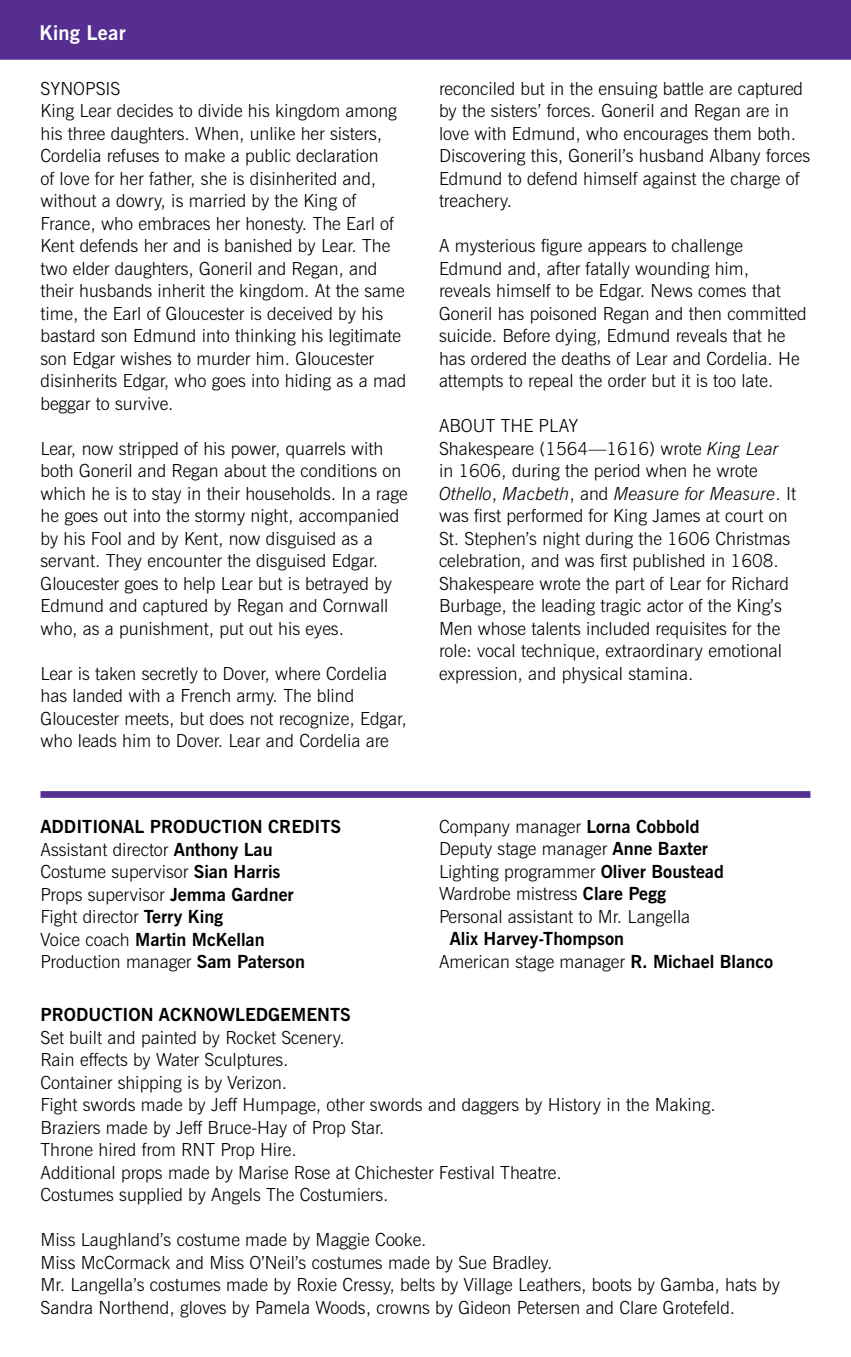
<style>
.page{position:relative;width:851px;height:1357px;background:#fff}
.page>*{position:absolute;margin:0;border:0;box-sizing:border-box;transform-origin:0 0}
.t1{font:700 20.25px "News Gothic BT";letter-spacing:.01em;color:#fff}
.t2{font:300 18px/22.5px "News Gothic BT";color:#000}
.t3{font:700 18px/22.5px "News Gothic BT";color:#000}
.s1{font-style:italic}
.s2{font-weight:300}
.s3{font-weight:700}
</style>
<div class="page">
<div style="left:0;top:0;width:850px;height:60px;background:#562e91"></div>
<div style="left:40px;top:791px;width:770px;height:7px;background:#562e91"></div>
<p class="t1" style="left:40px;top:20px;width:87px">King Lear</p>
<p class="t2" style="left:40px;top:77px;width:367px">SYNOPSIS<br>King Lear decides to divide his kingdom among his three daughters. When, unlike her sisters, Cordelia refuses to make a public declaration<br>of love for her father, she is disinherited and, without a dowry, is married by the King of France, who embraces her honesty. The Earl of Kent defends her and is banished by Lear. The two elder daughters, Goneril and Regan, and their husbands inherit the kingdom. At the same time, the Earl of Gloucester is deceived by his bastard son Edmund into thinking his legitimate son Edgar wishes to murder him. Gloucester disinherits Edgar, who goes into hiding as a mad beggar to survive.</p>
<p class="t2" style="left:40px;top:437px;width:369px">Lear, now stripped of his power, quarrels with both Goneril and Regan about the conditions on which he is to stay in their households. In a rage he goes out into the stormy night, accompanied by his Fool and by Kent, now disguised as a servant. They encounter the disguised Edgar.<br>Gloucester goes to help Lear but is betrayed by Edmund and captured by Regan and Cornwall who, as a punishment, put out his eyes.</p>
<p class="t2" style="left:40px;top:662px;width:367px">Lear is taken secretly to Dover, where Cordelia has landed with a French army. The blind Gloucester meets, but does not recognize, Edgar, who leads him to Dover. Lear and Cordelia are</p>
<p class="t2" style="left:439px;top:77px;width:372px">reconciled but in the ensuing battle are captured by the sisters’ forces. Goneril and Regan are in love with Edmund, who encourages them both.<br>Discovering this, Goneril’s husband Albany forces Edmund to defend himself against the charge of treachery.</p>
<p class="t2" style="left:439px;top:234px;width:369px">A mysterious figure appears to challenge Edmund and, after fatally wounding him,<br>reveals himself to be Edgar. News comes that Goneril has poisoned Regan and then committed suicide. Before dying, Edmund reveals that he has ordered the deaths of Lear and Cordelia. He attempts to repeal the order but it is too late.</p>
<p class="t2" style="left:439px;top:414px;width:358px">ABOUT THE PLAY<br>Shakespeare (1564—1616) wrote <span class="s1">King Lear </span>in 1606, during the period when he wrote <span class="s1">Othello</span>, <span class="s1">Macbeth</span>, and <span class="s1">Measure for Measure</span>. It was first performed for King James at court on St. Stephen’s night during the 1606 Christmas celebration, and was first published in 1608.<br>Shakespeare wrote the part of Lear for Richard Burbage, the leading tragic actor of the King’s Men whose talents included requisites for the role: vocal technique, extraordinary emotional expression, and physical stamina.</p>
<p class="t3" style="left:40px;top:815px;width:302px">ADDITIONAL PRODUCTION CREDITS<br><span class="s2">Assistant director</span> Anthony Lau<br><span class="s2">Costume supervisor</span> Sian Harris<br><span class="s2">Props supervisor</span> Jemma Gardner<br><span class="s2">Fight director</span> Terry King<br><span class="s2">Voice coach</span> Martin McKellan<br><span class="s2">Production manager</span> Sam Paterson</p>
<p class="t2" style="left:439px;top:815px;width:286px">Company manager <span class="s3">Lorna Cobbold </span>Deputy stage manager <span class="s3">Anne Baxter </span>Lighting programmer <span class="s3">Oliver Boustead </span>Wardrobe mistress <span class="s3">Clare Pegg </span>Personal assistant to Mr. Langella</p>
<p class="t3" style="left:439px;top:927px;width:336px;text-indent:11px">Alix Harvey-Thompson<br><span class="s2">American stage manager</span> R. Michael Blanco</p>
<p class="t3" style="left:40px;top:1003px;width:24px">Prod</p>
<p class="t3" style="left:88px;top:1003px;width:24px">uction</p>
<p class="t3" style="left:159px;top:1003px;width:13px">acknowledgements</p>
<p class="t2" style="left:40px;top:1026px;width:676px">Set built and painted by Rocket Scenery.<br>Rain effects by Water Sculptures.<br>Container shipping is by Verizon.<br>Fight swords made by Jeff Humpage, other swords and daggers by History in the Making.<br>Braziers made by Jeff Bruce-Hay of Prop Star.<br>Throne hired from RNT Prop Hire.<br>Additional props made by Marise Rose at Chichester Festival Theatre.<br>Costumes supplied by Angels The Costumiers.</p>
<p class="t2" style="left:40px;top:1228px;width:740px">Miss Laughland’s costume made by Maggie Cooke.<br>Miss McCormack and Miss O’Neil’s costumes made by Sue Bradley.<br>Mr. Langella’s costumes made by Roxie Cressy, belts by Village Leathers, boots by Gamba, hats by Sandra Northend, gloves by Pamela Woods, crowns by Gideon Petersen and Clare Grotefeld.</p>
</div>
